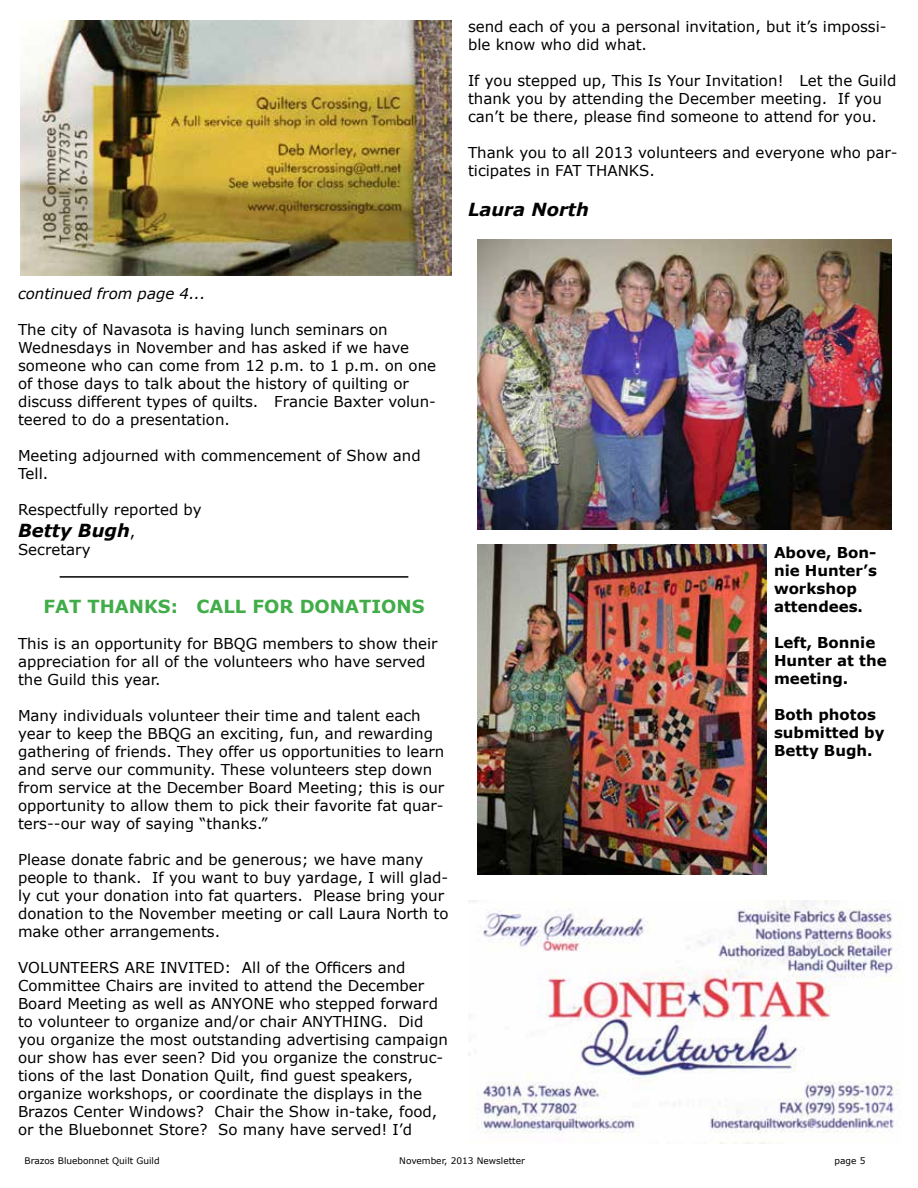
<style>
.page{position:relative;width:918px;height:1188px;background:#fff}
.page>*{position:absolute;margin:0;border:0;box-sizing:border-box;transform-origin:0 0}
.t1{font:700 18px "Verdana";color:#41ad49}
.t2{font:italic 700 18px "Verdana";color:#000}
.t3{font:15px/18px "Verdana";color:#000}
.t4{font:700 15px/18px "Verdana";color:#000}
.t5{font:italic 15px "Verdana";color:#000}
.t6{font:9px "Verdana";color:#000}
.s1{font-weight:400;font-style:normal;font-size:15px}
</style>
<div class="page">
<img style="left:20px;top:21px;width:431px;height:254px">
<img style="left:468px;top:900px;width:432px;height:243px">
<hr style="left:60px;top:576px;width:348px;height:2px;background:#000">
<img style="left:477px;top:239px;width:415px;height:290px">
<img style="left:477px;top:544px;width:290px;height:331px">
<p class="t3" style="left:468px;top:17px;width:420px">send each of you a personal invitation, but it’s impossi&shy;ble know who did what.</p>
<p class="t3" style="left:468px;top:71px;width:430px">If you stepped up, This Is Your Invitation! Let the Guild thank you by attending the December meeting. If you can’t be there, please find someone to attend for you.</p>
<p class="t3" style="left:468px;top:143px;width:431px">Thank you to all 2013 volunteers and everyone who par&shy;ticipates in FAT THANKS.</p>
<p class="t2" style="left:468px;top:196px;width:122px">Laura North</p>
<p class="t5" style="left:18px;top:284px;width:189px">continued from page 4...</p>
<p class="t3" style="left:18px;top:321px;width:420px">The city of Navasota is having lunch seminars on Wednesdays in November and has asked if we have someone who can come from 12 p.m. to 1 p.m. on one of those days to talk about the history of quilting or discuss different types of quilts. Francie Baxter volun&shy;teered to do a presentation.</p>
<p class="t3" style="left:18px;top:447px;width:404px">Meeting adjourned with commencement of Show and<br>Tell.</p>
<p class="t3" style="left:18px;top:501px;width:185px">Respectfully reported by</p>
<p class="t2" style="left:18px;top:518px;width:119px">Betty Bugh<span class="s1">,</span></p>
<p class="t3" style="left:18px;top:540px;width:74px">Secretary</p>
<p class="t1" style="left:43px;top:593px;width:383px">FAT THANKS: CALL FOR DONATIONS</p>
<p class="t3" style="left:18px;top:634px;width:421px">This is an opportunity for BBQG members to show their appreciation for all of the volunteers who have served the Guild this year.</p>
<p class="t3" style="left:18px;top:706px;width:428px">Many individuals volunteer their time and talent each year to keep the BBQG an exciting, fun, and rewarding gathering of friends. They offer us opportunities to learn and serve our community. These volunteers step down from service at the December Board Meeting; this is our opportunity to allow them to pick their favorite fat quar&shy;ters--our way of saying “thanks.”</p>
<p class="t3" style="left:18px;top:850px;width:432px">Please donate fabric and be generous; we have many people to thank. If you want to buy yardage, I will glad&shy;ly cut your donation into fat quarters. Please bring your donation to the November meeting or call Laura North to make other arrangements.</p>
<p class="t3" style="left:18px;top:958px;width:431px">VOLUNTEERS ARE INVITED: All of the Officers and Committee Chairs are invited to attend the December Board Meeting as well as ANYONE who stepped forward to volunteer to organize and/or chair ANYTHING. Did you organize the most outstanding advertising campaign our show has ever seen? Did you organize the construc&shy;tions of the last Donation Quilt, find guest speakers, organize workshops, or coordinate the displays in the Brazos Center Windows? Chair the Show in-take, food, or the Bluebonnet Store? So many have served! I’d</p>
<p class="t4" style="left:774px;top:543px;width:104px">Above, Bon&shy;nie Hunter’s workshop attendees.</p>
<p class="t4" style="left:774px;top:633px;width:114px">Left, Bonnie<br>Hunter at the meeting.</p>
<p class="t4" style="left:774px;top:705px;width:112px">Both photos submitted by<br>Betty Bugh.</p>
<p class="t6" style="left:25px;top:1155px;width:137px">Brazos Bluebonnet Quilt Guild</p>
<p class="t6" style="left:399px;top:1155px;width:127px">November, 2013 Newsletter</p>
<p class="t6" style="left:835px;top:1155px;width:32px">page 5</p>
</div>
